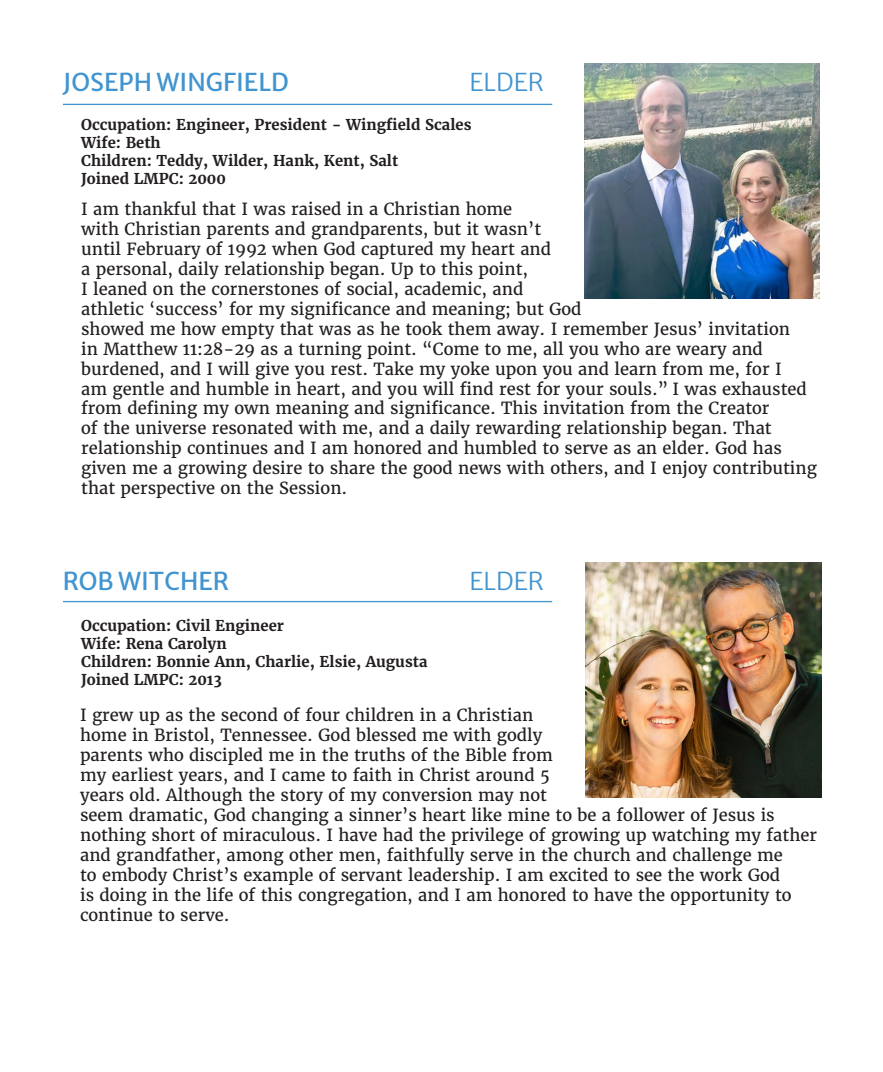
<style>
.page{position:relative;width:883px;height:1072px;background:#fff}
.page>*{position:absolute;margin:0;border:0;box-sizing:border-box;transform-origin:0 0}
.t1{font:24.5px "Merriweather Sans";color:#4194d0}
.t2{font:300 24.5px "Merriweather Sans";color:#4194d0}
.t3{font:16.62px/19.9px "Merriweather";color:#231f20}
.t4{font:700 14.88px "Merriweather";color:#231f20}
</style>
<div class="page">
<hr style="left:63px;top:104px;width:489px;height:1px;background:#4194d0">
<img style="left:585px;top:63px;width:235px;height:235px">
<img style="left:586px;top:562px;width:235px;height:235px">
<hr style="left:63px;top:601px;width:489px;height:1px;background:#4194d0">
<p class="t1" style="left:63px;top:61px;width:228px">JOSEPH WINGFIELD</p>
<p class="t2" style="left:469px;top:61px;width:76px">ELDER</p>
<p class="t4" style="left:81px;top:115px;width:392px">Occupation: Engineer, President - Wingfield Scales</p>
<p class="t4" style="left:81px;top:133px;width:81px">Wife: Beth</p>
<p class="t4" style="left:81px;top:151px;width:319px">Children: Teddy, Wilder, Hank, Kent, Salt</p>
<p class="t4" style="left:81px;top:169px;width:146px">Joined LMPC: 2000</p>
<p class="t3" style="left:81px;top:199px;width:737px">I am thankful that I was raised in a Christian home<br>with Christian parents and grandparents, but it wasn’t<br>until February of 1992 when God captured my heart and<br>a personal, daily relationship began. Up to this point,<br>I leaned on the cornerstones of social, academic, and<br>athletic ‘success’ for my significance and meaning; but God<br>showed me how empty that was as he took them away. I remember Jesus’ invitation<br>in Matthew 11:28-29 as a turning point. “Come to me, all you who are weary and burdened, and I will give you rest. Take my yoke upon you and learn from me, for I<br>am gentle and humble in heart, and you will find rest for your souls.” I was exhausted from defining my own meaning and significance. This invitation from the Creator<br>of the universe resonated with me, and a daily rewarding relationship began. That relationship continues and I am honored and humbled to serve as an elder. God has given me a growing desire to share the good news with others, and I enjoy contributing that perspective on the Session.</p>
<p class="t1" style="left:63px;top:560px;width:168px">ROB WITCHER</p>
<p class="t2" style="left:469px;top:560px;width:76px">ELDER</p>
<p class="t4" style="left:81px;top:616px;width:204px">Occupation: Civil Engineer</p>
<p class="t4" style="left:81px;top:634px;width:147px">Wife: Rena Carolyn</p>
<p class="t4" style="left:81px;top:652px;width:348px">Children: Bonnie Ann, Charlie, Elsie, Augusta</p>
<p class="t4" style="left:81px;top:669px;width:142px">Joined LMPC: 2013</p>
<p class="t3" style="left:80px;top:705px;width:739px">I grew up as the second of four children in a Christian<br>home in Bristol, Tennessee. God blessed me with godly<br>parents who discipled me in the truths of the Bible from<br>my earliest years, and I came to faith in Christ around 5<br>years old. Although the story of my conversion may not<br>seem dramatic, God changing a sinner’s heart like mine to be a follower of Jesus is nothing short of miraculous. I have had the privilege of growing up watching my father and grandfather, among other men, faithfully serve in the church and challenge me<br>to embody Christ’s example of servant leadership. I am excited to see the work God<br>is doing in the life of this congregation, and I am honored to have the opportunity to continue to serve.</p>
</div>
